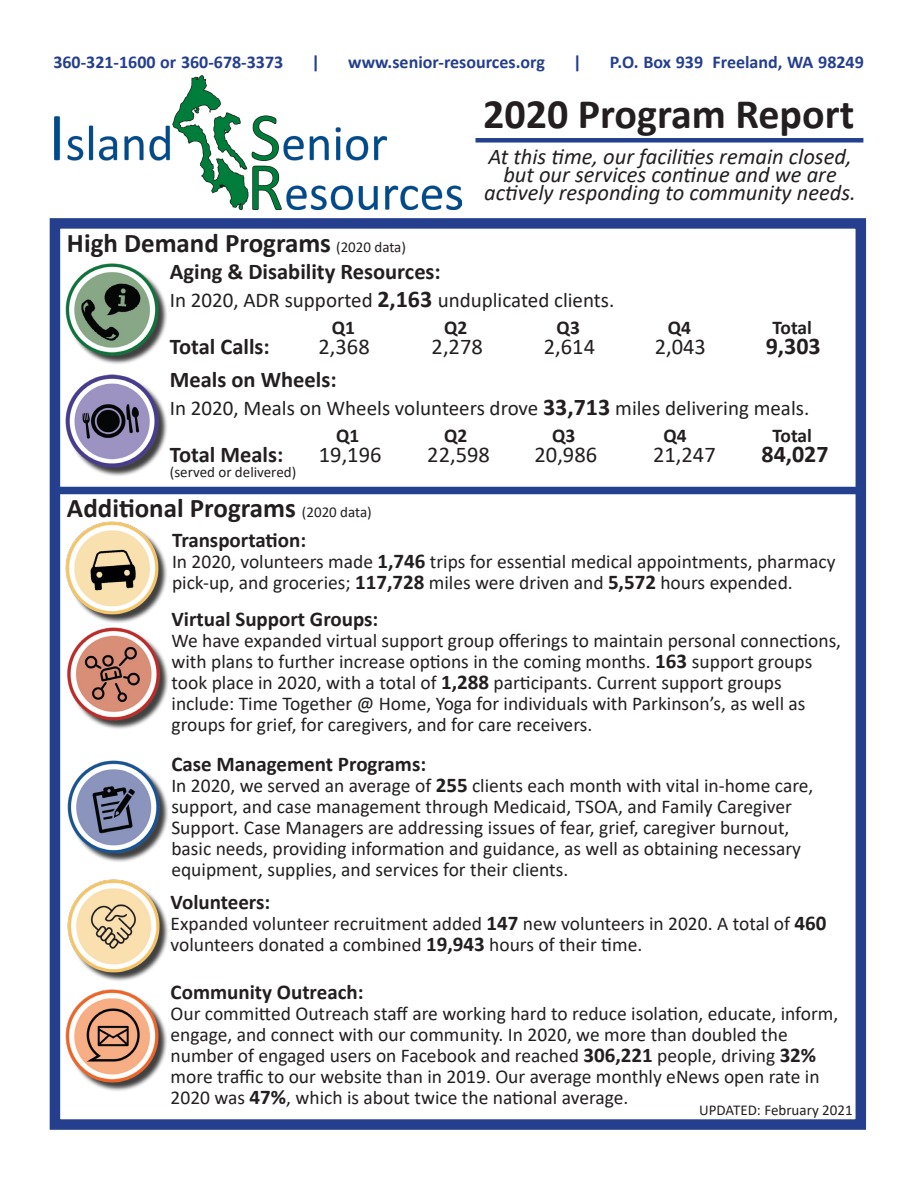
<style>
.page{position:relative;width:918px;height:1188px;background:#fff}
.page>*{position:absolute;margin:0;border:0;box-sizing:border-box;transform-origin:0 0}
.t1{font:700 42px "Calibri";color:#231f20}
.t2{font:700 27px "Calibri";color:#231f20}
.t3{font:700 24px "Calibri";color:#231f20}
.t4{font:italic 22.5px/18px "Calibri";color:#231f20;text-align:center}
.t5{font:700 22.5px "Calibri";color:#231f20}
.t6{font:22.5px "Calibri";color:#231f20}
.t7{font:21px "Calibri";color:#231f20}
.t8{font:700 21px "Calibri";color:#231f20}
.t9{font:19.5px/21px "Calibri";color:#231f20}
.t10{font:700 19.5px "Calibri";color:#231f20}
.t11{font:700 18px "Calibri";color:#253f8e}
.t12{font:15px "Calibri";color:#231f20}
.s1{font-weight:400;font-size:15px}
.s2{font-weight:700;font-size:24px}
.s3{font-weight:700;font-size:21px}
</style>
<div class="page">
<div style="left:50px;top:218px;width:816px;height:912px;border:10px solid #253f8e"></div>
<img style="left:60px;top:625px;width:108px;height:107px">
<img style="left:54px;top:76px;width:407px;height:133px">
<div style="left:56px;top:487px;width:806px;height:7px;background:#24418f"></div>
<img style="left:53px;top:253px;width:114px;height:111px">
<img style="left:54px;top:751px;width:114px;height:113px">
<img style="left:53px;top:512px;width:114px;height:113px">
<img style="left:53px;top:364px;width:114px;height:114px">
<img style="left:54px;top:870px;width:114px;height:110px">
<img style="left:53px;top:980px;width:114px;height:113px">
<div style="left:476px;top:138px;width:387px;height:5px;background:#24418f"></div>
<p class="t11" style="left:53px;top:49px;width:232px">360-321-1600 or 360-678-3373</p>
<p class="t11" style="left:312px;top:49px;width:10px">|</p>
<p class="t11" style="left:348px;top:49px;width:198px">www.senior-resources.org</p>
<p class="t11" style="left:573px;top:49px;width:10px">|</p>
<p class="t11" style="left:610px;top:49px;width:256px">P.O. Box 939 Freeland, WA 98249</p>
<p class="t1" style="left:483px;top:84px;width:373px">2020 Program Report</p>
<p class="t4" style="left:484px;top:147px;width:373px">At this time, our facilities remain closed, but our services continue and we are actively responding to community needs.</p>
<p class="t2" style="left:67px;top:224px;width:341px">High Demand Programs <span class="s1">(2020 data)</span></p>
<p class="t5" style="left:170px;top:255px;width:272px">Aging &amp; Disability Resources:</p>
<p class="t7" style="left:170px;top:286px;width:446px">In 2020, ADR supported <span class="s2">2,163</span> unduplicated clients.</p>
<p class="t10" style="left:332px;top:314px;width:25px">Q1</p>
<p class="t10" style="left:444px;top:314px;width:25px">Q2</p>
<p class="t10" style="left:557px;top:314px;width:25px">Q3</p>
<p class="t10" style="left:668px;top:314px;width:25px">Q4</p>
<p class="t10" style="left:773px;top:314px;width:41px">Total</p>
<p class="t5" style="left:170px;top:330px;width:101px">Total Calls:</p>
<p class="t6" style="left:319px;top:331px;width:53px">2,368</p>
<p class="t6" style="left:432px;top:331px;width:53px">2,278</p>
<p class="t6" style="left:544px;top:331px;width:53px">2,614</p>
<p class="t6" style="left:655px;top:331px;width:53px">2,043</p>
<p class="t3" style="left:766px;top:329px;width:56px">9,303</p>
<p class="t5" style="left:170px;top:363px;width:168px">Meals on Wheels:</p>
<p class="t7" style="left:170px;top:394px;width:641px">In 2020, Meals on Wheels volunteers drove <span class="s2">33,713</span> miles delivering meals.</p>
<p class="t10" style="left:336px;top:422px;width:25px">Q1</p>
<p class="t10" style="left:444px;top:422px;width:25px">Q2</p>
<p class="t10" style="left:552px;top:422px;width:25px">Q3</p>
<p class="t10" style="left:664px;top:422px;width:25px">Q4</p>
<p class="t10" style="left:773px;top:422px;width:41px">Total</p>
<p class="t5" style="left:170px;top:439px;width:115px">Total Meals:</p>
<p class="t6" style="left:319px;top:439px;width:64px">19,196</p>
<p class="t6" style="left:427px;top:439px;width:64px">22,598</p>
<p class="t6" style="left:535px;top:439px;width:64px">20,986</p>
<p class="t6" style="left:653px;top:439px;width:64px">21,247</p>
<p class="t3" style="left:762px;top:437px;width:69px">84,027</p>
<p class="t12" style="left:170px;top:462px;width:128px">(served or delivered)</p>
<p class="t2" style="left:67px;top:489px;width:306px">Additional Programs <span class="s1">(2020 data)</span></p>
<p class="t8" style="left:172px;top:525px;width:136px">Transportation:</p>
<p class="t9" style="left:172px;top:550px;width:665px">In 2020, volunteers made <span class="s3">1,746</span> trips for essential medical appointments, pharmacy pick-up, and groceries; <span class="s3">117,728</span> miles were driven and <span class="s3">5,572</span> hours expended.</p>
<p class="t8" style="left:172px;top:604px;width:208px">Virtual Support Groups:</p>
<p class="t9" style="left:172px;top:630px;width:671px">We have expanded virtual support group offerings to maintain personal connections, with plans to further increase options in the coming months. <span class="s3">163</span> support groups took place in 2020, with a total of <span class="s3">1,288</span> participants. Current support groups include: Time Together @ Home, Yoga for individuals with Parkinson’s, as well as groups for grief, for caregivers, and for care receivers.</p>
<p class="t8" style="left:171px;top:749px;width:256px">Case Management Programs:</p>
<p class="t9" style="left:171px;top:774px;width:644px">In 2020, we served an average of <span class="s3">255</span> clients each month with vital in-home care, support, and case management through Medicaid, TSOA, and Family Caregiver Support. Case Managers are addressing issues of fear, grief, caregiver burnout, basic needs, providing information and guidance, as well as obtaining necessary equipment, supplies, and services for their clients.</p>
<p class="t8" style="left:171px;top:888px;width:101px">Volunteers:</p>
<p class="t9" style="left:171px;top:913px;width:657px">Expanded volunteer recruitment added <span class="s3">147</span> new volunteers in 2020. A total of <span class="s3">460 </span>volunteers donated a combined <span class="s3">19,943</span> hours of their time.</p>
<p class="t8" style="left:171px;top:978px;width:195px">Community Outreach:</p>
<p class="t9" style="left:171px;top:1003px;width:669px">Our committed Outreach staff are working hard to reduce isolation, educate, inform, engage, and connect with our community. In 2020, we more than doubled the number of engaged users on Facebook and reached <span class="s3">306,221</span> people, driving <span class="s3">32% </span>more traffic to our website than in 2019. Our average monthly eNews open rate in 2020 was <span class="s3">47%</span>, which is about twice the national average.</p>
<p class="t12" style="left:699px;top:1100px;width:155px">UPDATED: February 2021</p>
</div>
